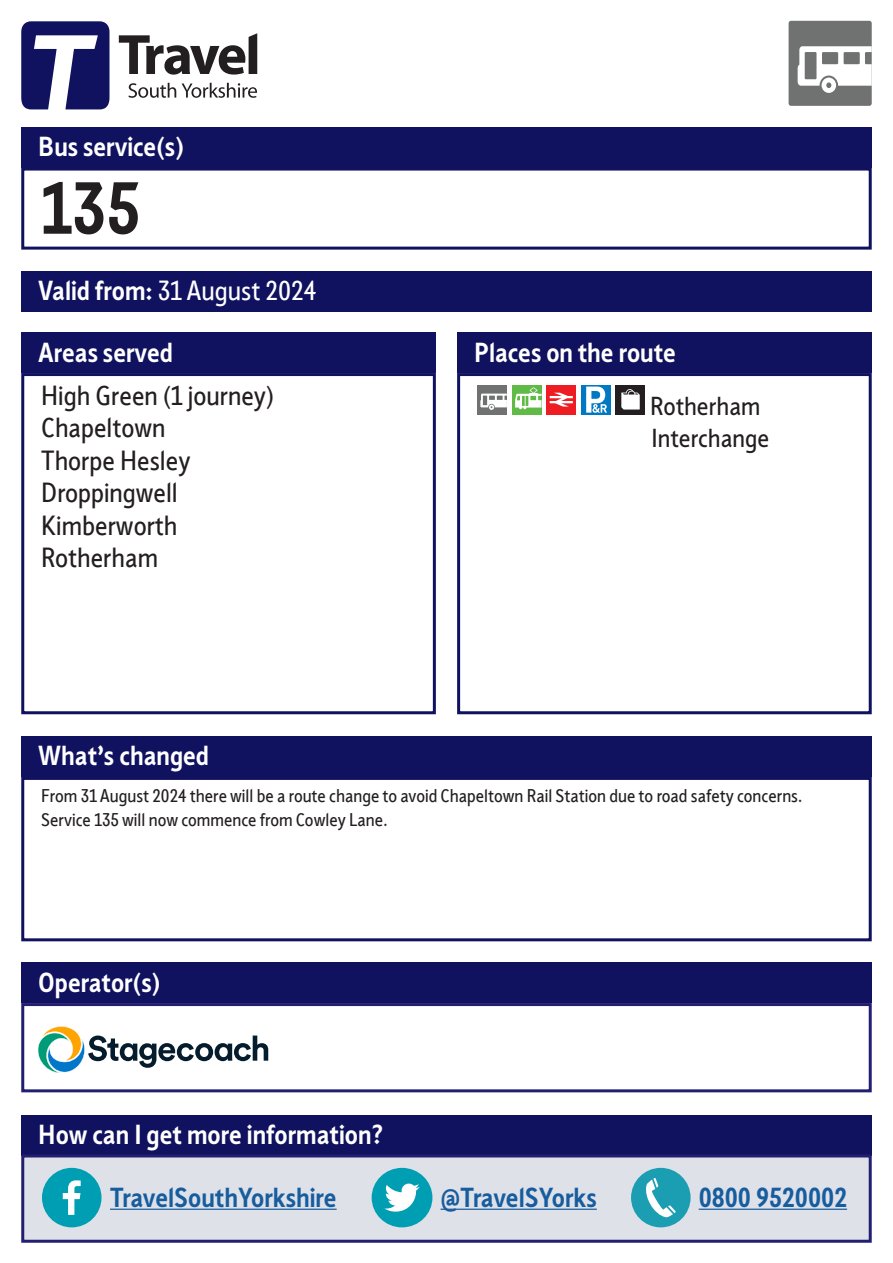
<style>
.page{position:relative;width:893px;height:1263px;background:#fff}
.page>*{position:absolute;margin:0;border:0;box-sizing:border-box;transform-origin:0 0}
.t1{font:700 72px "Sheffield Sans 2";color:#231f20}
.t2{font:700 27px "Sheffield Sans 2";color:#fff}
.t3{font:27px "Sheffield Sans Karto";color:#231f20}
.t4{font:700 27px "Sheffield Sans 2";color:#175d9e}
.t5{font:27px "Sheffield Sans Karto";color:#fff}
.t6{font:25.5px/32.4px "Sheffield Sans 2";color:#231f20}
.t7{font:18px/24px "Sheffield Sans Karto";color:#231f20}
.s1{font-family:"Sheffield Sans 2";font-weight:700}
</style>
<div class="page">
<div style="left:21px;top:271px;width:851px;height:40px;background:#11125f"></div>
<div style="left:21px;top:127px;width:851px;height:41px;background:#11125f"></div>
<div style="left:21px;top:168px;width:851px;height:82px;border:3px solid #11125f"></div>
<div style="left:21px;top:736px;width:851px;height:41px;background:#11125f"></div>
<div style="left:21px;top:777px;width:851px;height:164px;border:3px solid #11125f"></div>
<div style="left:21px;top:333px;width:415px;height:40px;background:#11125f"></div>
<div style="left:21px;top:373px;width:415px;height:341px;border:3px solid #11125f"></div>
<div style="left:457px;top:333px;width:415px;height:40px;background:#11125f"></div>
<div style="left:477px;top:385px;width:30px;height:29px;background:#707271"></div>
<svg style="left:480px;top:394px;width:27px;height:16px"></svg>
<div style="left:512px;top:385px;width:29px;height:29px;background:#60bb46"></div>
<svg style="left:515px;top:387px;width:26px;height:22px"></svg>
<div style="left:546px;top:385px;width:30px;height:29px;background:#ee1d23"></div>
<svg style="left:550px;top:393px;width:23px;height:14px"></svg>
<div style="left:581px;top:385px;width:30px;height:29px;background:#0079c2"></div>
<svg style="left:586px;top:387px;width:21px;height:26px"></svg>
<div style="left:616px;top:385px;width:29px;height:29px;background:#231f20"></div>
<svg style="left:621px;top:389px;width:19px;height:20px"></svg>
<div style="left:457px;top:373px;width:415px;height:341px;border:3px solid #11125f"></div>
<div style="left:21px;top:962px;width:851px;height:41px;background:#11125f"></div>
<div style="left:21px;top:1003px;width:851px;height:89px;border:3px solid #221e72"></div>
<div style="left:789px;top:21px;width:83px;height:85px;background:#707271;border-radius:3px"></div>
<svg style="left:798px;top:46px;width:74px;height:47px"></svg>
<div style="left:21px;top:1115px;width:851px;height:40px;background:#11125f"></div>
<div style="left:21px;top:1154px;width:851px;height:89px;background:#dfe1e9;border:3px solid #221e72"></div>
<hr style="left:110px;top:1208px;width:227px;height:2px;background:#175d9e">
<hr style="left:441px;top:1208px;width:156px;height:2px;background:#175d9e">
<hr style="left:699px;top:1208px;width:148px;height:2px;background:#175d9e">
<div style="left:42px;top:1168px;width:60px;height:59px;background:#009eb3;border-radius:50%"></div>
<svg style="left:63px;top:1180px;width:18px;height:35px"></svg>
<div style="left:372px;top:1168px;width:60px;height:59px;background:#009eb3;border-radius:50%"></div>
<svg style="left:384px;top:1183px;width:36px;height:28px"></svg>
<div style="left:631px;top:1168px;width:60px;height:59px;background:#1b9eb2;border-radius:50%"></div>
<svg style="left:646px;top:1178px;width:30px;height:39px"></svg>
<svg style="left:38px;top:1026px;width:230px;height:47px"></svg>
<svg style="left:128px;top:83px;width:48px;height:15px"></svg>
<svg style="left:182px;top:83px;width:75px;height:15px"></svg>
<svg style="left:119px;top:33px;width:138px;height:42px"></svg>
<svg style="left:21px;top:21px;width:88px;height:88px"></svg>
<p class="t2" style="left:38px;top:128px;width:147px">Bus service(s)</p>
<p class="t1" style="left:41px;top:160px;width:101px">135</p>
<p class="t5" style="left:38px;top:275px;width:280px"><span class="s1">Valid from:</span> 31 August 2024</p>
<p class="t2" style="left:38px;top:334px;width:136px">Areas served</p>
<p class="t3" style="left:41px;top:380px;width:234px">High Green (1 journey)</p>
<p class="t3" style="left:41px;top:412px;width:126px">Chapeltown</p>
<p class="t3" style="left:41px;top:445px;width:151px">Thorpe Hesley</p>
<p class="t3" style="left:41px;top:477px;width:138px">Droppingwell</p>
<p class="t3" style="left:41px;top:510px;width:138px">Kimberworth</p>
<p class="t3" style="left:41px;top:542px;width:118px">Rotherham</p>
<p class="t2" style="left:474px;top:334px;width:203px">Places on the route</p>
<p class="t6" style="left:650px;top:389px;width:121px">Rotherham<br>Interchange</p>
<p class="t2" style="left:38px;top:738px;width:172px">What’s changed</p>
<p class="t7" style="left:41px;top:784px;width:763px">From 31 August 2024 there will be a route change to avoid Chapeltown Rail Station due to road safety concerns.<br>Service 135 will now commence from Cowley Lane.</p>
<p class="t2" style="left:38px;top:964px;width:124px">Operator(s)</p>
<p class="t2" style="left:38px;top:1116px;width:347px">How can I get more information?</p>
<p class="t4" style="left:110px;top:1179px;width:228px">TravelSouthYorkshire</p>
<p class="t4" style="left:441px;top:1179px;width:158px">@TravelSYorks</p>
<p class="t4" style="left:699px;top:1179px;width:150px">0800 9520002</p>
</div>
